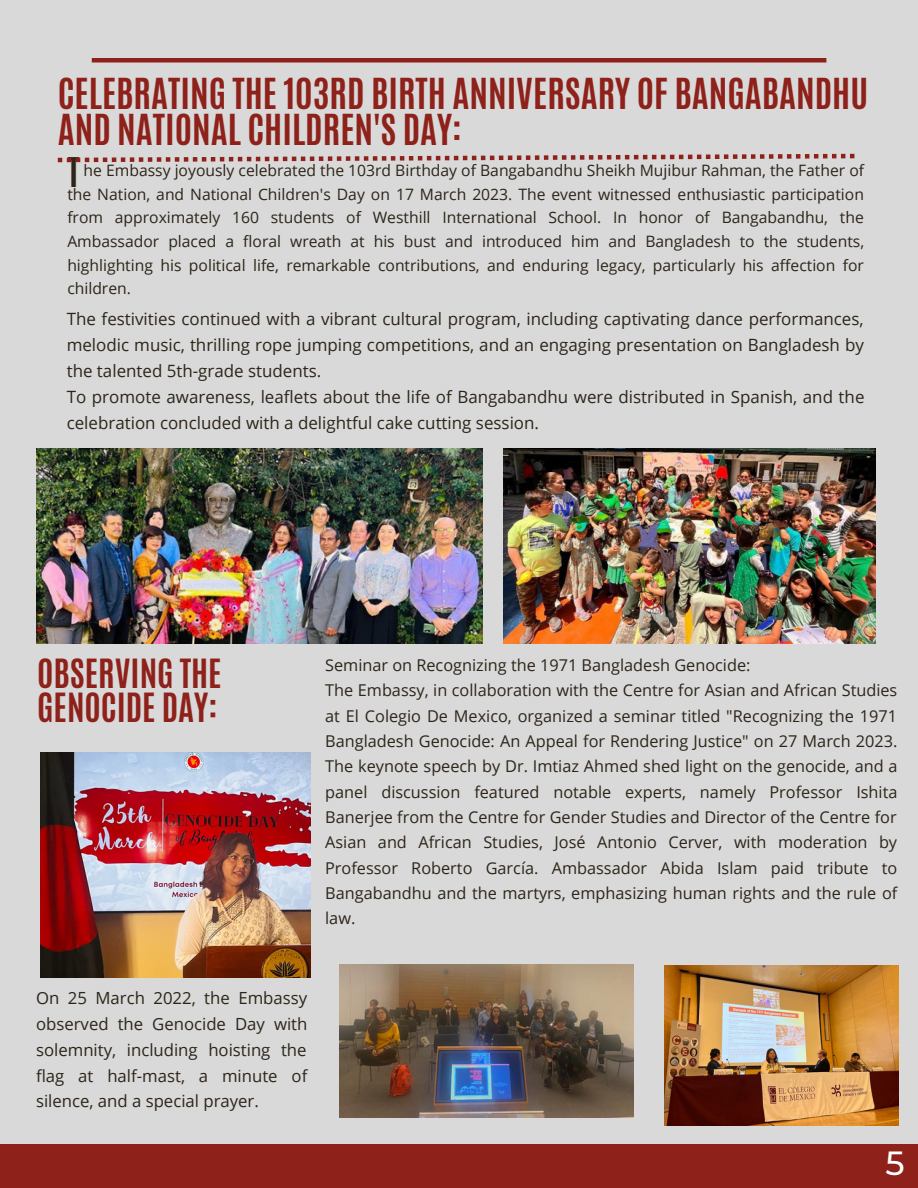
<style>
.page{position:relative;width:918px;height:1188px;background:#d9d9d9}
.page>*{position:absolute;margin:0;border:0;box-sizing:border-box;transform-origin:0 0}
.t1{font:700 35.7px/36px "Antonio";color:#8e211a}
.t2{font:700 34.2px "Antonio";color:#2d2519}
.t3{font:700 33.6px/33.9px "Antonio";color:#8e211a}
.t4{font:500 33.45px "Montserrat";color:#fff}
.t5{font:16.95px/25.8px "Open Sans";color:#2d2519;text-align:justify}
.t6{font:16.8px/25.8px "Open Sans";color:#2d2519;text-align:justify}
.t7{font:16.35px/25.3px "Open Sans";color:#2d2519;text-align:justify}
.t8{font:15.75px/23.7px "Open Sans";color:#2d2519;text-align:justify}
</style>
<div class="page">
<div style="left:0;top:1144px;width:918px;height:44px;background:#8e211a"></div>
<img style="left:41px;top:752px;width:270px;height:225px">
<img style="left:664px;top:965px;width:234px;height:160px">
<img style="left:339px;top:964px;width:294px;height:153px">
<svg style="left:58px;top:154px;width:796px;height:8px"></svg>
<img style="left:36px;top:448px;width:447px;height:195px">
<img style="left:504px;top:448px;width:372px;height:196px">
<div style="left:92px;top:58px;width:734px;height:5px;background:#8e211a"></div>
<p class="t1" style="left:58px;top:76px;width:812px">CELEBRATING THE 103RD BIRTH ANNIVERSARY OF BANGABANDHU<br>AND NATIONAL CHILDREN'S DAY:</p>
<p class="t2" style="left:68px;top:148px;width:13px">T</p>
<p class="t8" style="left:67px;top:158px;width:798px;text-indent:16px">he Embassy joyously celebrated the 103rd Birthday of Bangabandhu Sheikh Mujibur Rahman, the Father of the Nation, and National Children's Day on 17 March 2023. The event witnessed enthusiastic participation from approximately 160 students of Westhill International School. In honor of Bangabandhu, the Ambassador placed a floral wreath at his bust and introduced him and Bangladesh to the students, highlighting his political life, remarkable contributions, and enduring legacy, particularly his affection for children.</p>
<p class="t5" style="left:67px;top:306px;width:799px">The festivities continued with a vibrant cultural program, including captivating dance performances, melodic music, thrilling rope jumping competitions, and an engaging presentation on Bangladesh by the talented 5th-grade students.</p>
<p class="t5" style="left:67px;top:384px;width:799px">To promote awareness, leaflets about the life of Bangabandhu were distributed in Spanish, and the celebration concluded with a delightful cake cutting session.</p>
<p class="t3" style="left:37px;top:657px;width:186px">OBSERVING THE<br>GENOCIDE DAY:</p>
<p class="t7" style="left:325px;top:652px;width:427px">Seminar on Recognizing the 1971 Bangladesh Genocide:</p>
<p class="t7" style="left:325px;top:677px;width:574px">The Embassy, in collaboration with the Centre for Asian and African Studies at El Colegio De Mexico, organized a seminar titled "Recognizing the 1971<br>Bangladesh Genocide: An Appeal for Rendering Justice" on 27 March 2023.<br>The keynote speech by Dr. Imtiaz Ahmed shed light on the genocide, and a panel discussion featured notable experts, namely Professor Ishita Banerjee from the Centre for Gender Studies and Director of the Centre for Asian and African Studies, José Antonio Cerver, with moderation by Professor Roberto García. Ambassador Abida Islam paid tribute to Bangabandhu and the martyrs, emphasizing human rights and the rule of law.</p>
<p class="t6" style="left:36px;top:985px;width:273px">On 25 March 2022, the Embassy observed the Genocide Day with solemnity, including hoisting the flag at half-mast, a minute of silence, and a special prayer.</p>
<p class="t4" style="left:886px;top:1143px;width:21px">5</p>
</div>
